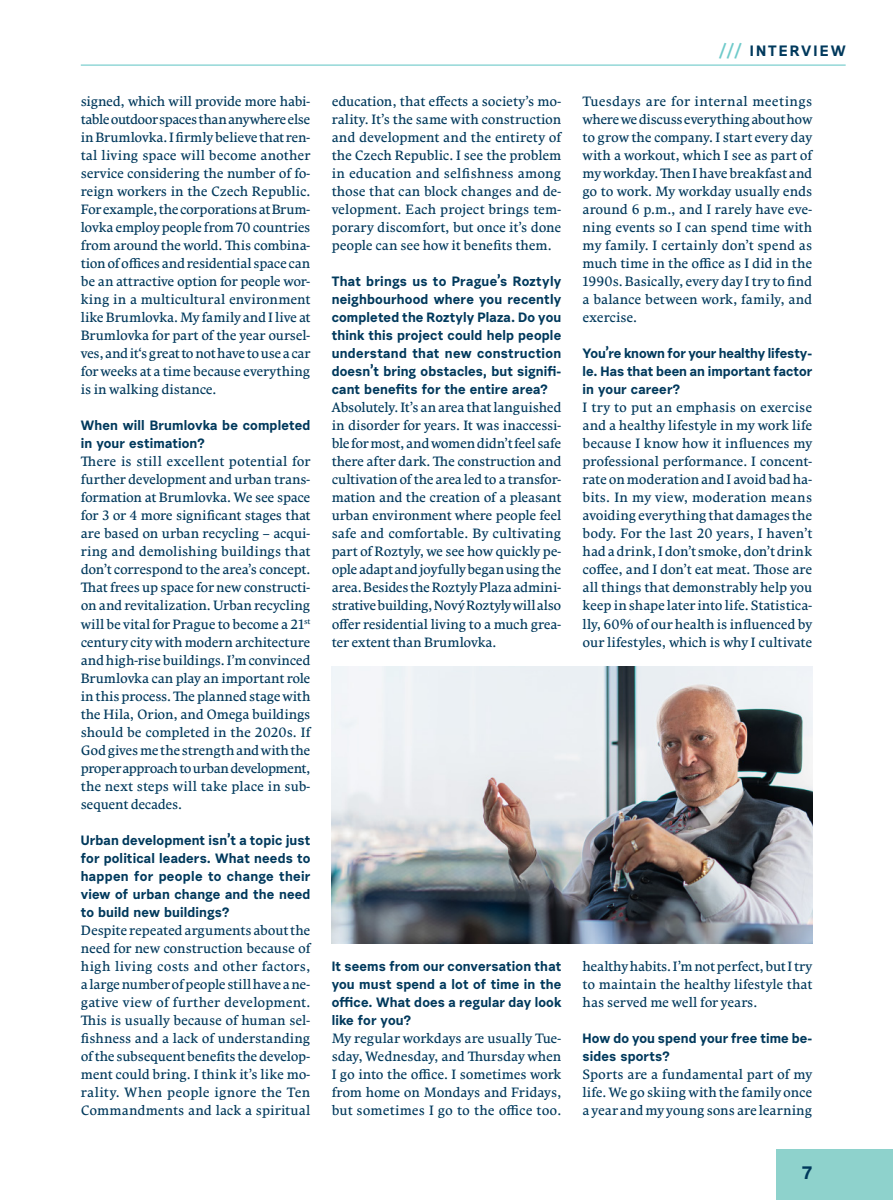
<style>
.page{position:relative;width:893px;height:1200px;background:#fff}
.page>*{position:absolute;margin:0;border:0;box-sizing:border-box;transform-origin:0 0}
.t1{font:700 18px "Urban Grotesk Re Bo";color:#00395c}
.Zahlavi_vpravo{font:700 15px "Urban Grotesk Re Bo";letter-spacing:.14em;color:#00395c}
.Bezny_text{font:13.5px/18px "Comenia Serif Pro";letter-spacing:-.005em;color:#00395c;text-align:justify}
.Otazka{font:700 13.5px/18px "Urban Grotesk Re Bo";letter-spacing:.01em;color:#00395c;text-align:justify}
.s1{color:#6fcaca}
</style>
<div class="page">
<div style="left:776px;top:1148px;width:117px;height:51px;background:#8ed2cc"></div>
<hr style="left:81px;top:64px;width:765px;height:2px;background:#6fcaca">
<img style="left:332px;top:666px;width:480px;height:277px">
<p class="Bezny_text" style="left:81px;top:92px;width:231px">signed, which will provide more habi&shy;table outdoor spaces than anywhere else in Brumlovka. I firmly believe that ren&shy;tal living space will become another service considering the number of fo&shy;reign workers in the Czech Republic.<br>For example, the corporations at Brum&shy;lovka employ people from 70 countries from around the world. This combina&shy;tion of offices and residential space can be an attractive option for people wor&shy;king in a multicultural environment like Brumlovka. My family and I live at Brumlovka for part of the year oursel&shy;ves, and it‘s great to not have to use a car for weeks at a time because everything is in walking distance.</p>
<p class="Otazka" style="left:81px;top:416px;width:231px">When will Brumlovka be completed in your estimation?</p>
<p class="Bezny_text" style="left:81px;top:452px;width:231px">There is still excellent potential for further development and urban trans&shy;formation at Brumlovka. We see space for 3 or 4 more significant stages that are based on urban recycling – acqui&shy;ring and demolishing buildings that don’t correspond to the area’s concept.<br>That frees up space for new constructi&shy;on and revitalization. Urban recycling will be vital for Prague to become a 21<sup>st </sup>century city with modern architecture and high-rise buildings. I’m convinced Brumlovka can play an important role in this process. The planned stage with the Hila, Orion, and Omega buildings should be completed in the 2020s. If God gives me the strength and with the proper approach to urban development, the next steps will take place in sub&shy;sequent decades.</p>
<p class="Otazka" style="left:81px;top:830px;width:231px">Urban development isn’t a topic just for political leaders. What needs to happen for people to change their view of urban change and the need to build new buildings?</p>
<p class="Bezny_text" style="left:81px;top:920px;width:231px">Despite repeated arguments about the need for new construction because of high living costs and other factors, a large number of people still have a ne&shy;gative view of further development.<br>This is usually because of human sel&shy;fishness and a lack of understanding of the subsequent benefits the develop&shy;ment could bring. I think it’s like mo&shy;rality. When people ignore the Ten Commandments and lack a spiritual</p>
<p class="Bezny_text" style="left:332px;top:92px;width:231px">education, that effects a society’s mo&shy;rality. It’s the same with construction and development and the entirety of the Czech Republic. I see the problem in education and selfishness among those that can block changes and de&shy;velopment. Each project brings tem&shy;porary discomfort, but once it’s done people can see how it benefits them.</p>
<p class="Otazka" style="left:332px;top:272px;width:231px">That brings us to Prague’s Roztyly neighbourhood where you recently completed the Roztyly Plaza. Do you think this project could help people understand that new construction doesn’t bring obstacles, but signifi&shy;cant benefits for the entire area?</p>
<p class="Bezny_text" style="left:332px;top:398px;width:231px">Absolutely. It’s an area that languished in disorder for years. It was inaccessi&shy;ble for most, and women didn’t feel safe there after dark. The construction and cultivation of the area led to a transfor&shy;mation and the creation of a pleasant urban environment where people feel safe and comfortable. By cultivating part of Roztyly, we see how quickly pe&shy;ople adapt and joyfully began using the area. Besides the Roztyly Plaza admini&shy;strative building, Nový Roztyly will also offer residential living to a much grea&shy;ter extent than Brumlovka.</p>
<p class="Otazka" style="left:332px;top:956px;width:231px">It seems from our conversation that you must spend a lot of time in the office. What does a regular day look like for you?</p>
<p class="Bezny_text" style="left:332px;top:1028px;width:231px">My regular workdays are usually Tue&shy;sday, Wednesday, and Thursday when I go into the office. I sometimes work from home on Mondays and Fridays, but sometimes I go to the office too.</p>
<p class="Zahlavi_vpravo" style="left:719px;top:41px;width:128px"><span class="s1">///</span> INTERVIEW</p>
<p class="Bezny_text" style="left:583px;top:92px;width:231px">Tuesdays are for internal meetings where we discuss everything about how to grow the company. I start every day with a workout, which I see as part of my workday. Then I have breakfast and go to work. My workday usually ends around 6 p.m., and I rarely have eve&shy;ning events so I can spend time with my family. I certainly don’t spend as much time in the office as I did in the 1990s. Basically, every day I try to find a balance between work, family, and exercise.</p>
<p class="Otazka" style="left:583px;top:344px;width:231px">You’re known for your healthy lifesty&shy;le. Has that been an important factor in your career?</p>
<p class="Bezny_text" style="left:583px;top:398px;width:231px">I try to put an emphasis on exercise and a healthy lifestyle in my work life because I know how it influences my professional performance. I concent&shy;rate on moderation and I avoid bad ha&shy;bits. In my view, moderation means avoiding everything that damages the body. For the last 20 years, I haven’t had a drink, I don’t smoke, don’t drink coffee, and I don’t eat meat. Those are all things that demonstrably help you keep in shape later into life. Statistica&shy;lly, 60% of our health is influenced by our lifestyles, which is why I cultivate</p>
<p class="Bezny_text" style="left:583px;top:956px;width:231px">healthy habits. I’m not perfect, but I try to maintain the healthy lifestyle that has served me well for years.</p>
<p class="Otazka" style="left:583px;top:1028px;width:231px">How do you spend your free time be&shy;sides sports?</p>
<p class="Bezny_text" style="left:583px;top:1064px;width:231px">Sports are a fundamental part of my life. We go skiing with the family once a year and my young sons are learning</p>
<h1 class="t1" style="left:802px;top:1160px;width:11px">7</h1>
</div>
